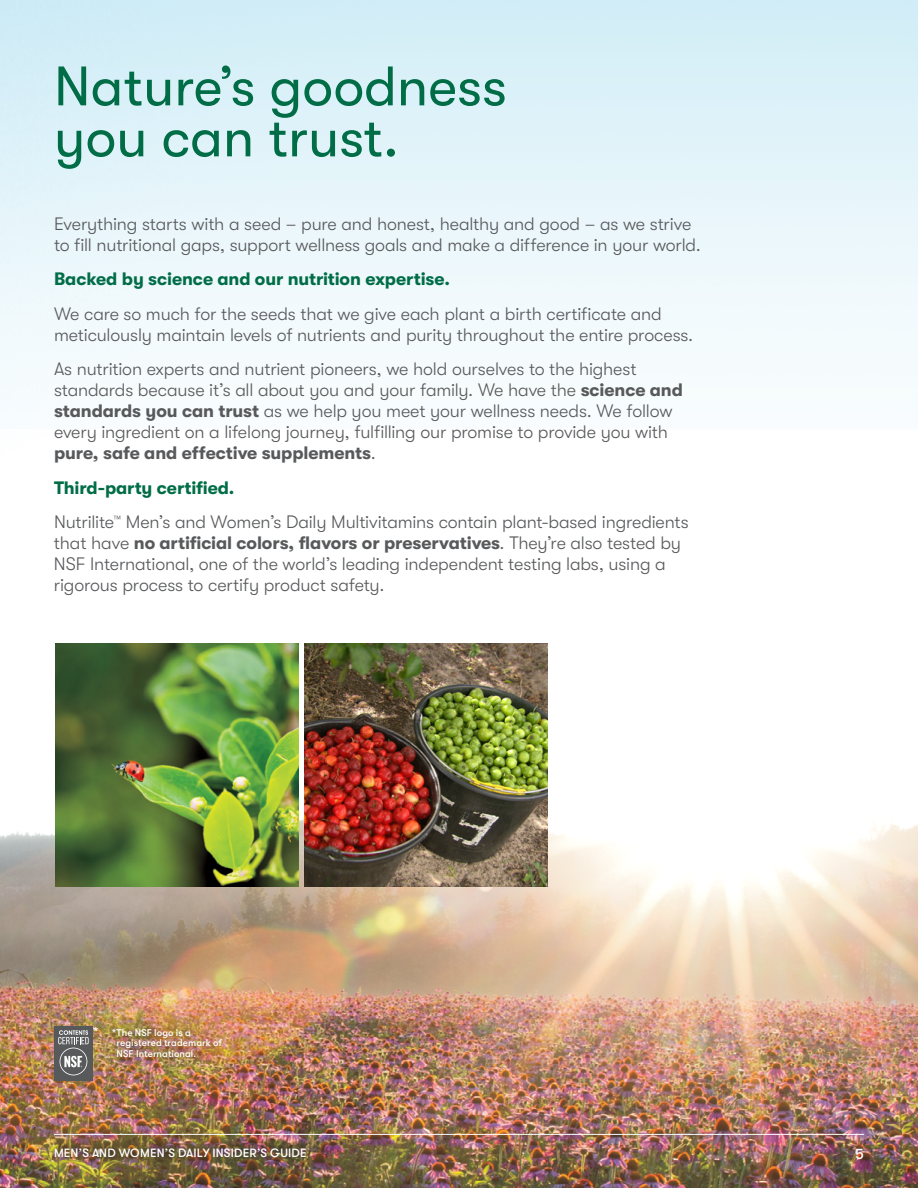
<style>
.page{position:relative;width:918px;height:1188px;background:#fff}
.page>*{position:absolute;margin:0;border:0;box-sizing:border-box;transform-origin:0 0}
.t1{font:55.5px/51px "GT Walsheim";color:#006d47}
.t2{font:300 18px/21px "GT Walsheim";letter-spacing:-.01em;color:#58595b}
.t3{font:700 18px "GT Walsheim";letter-spacing:-.005em;color:#006d47}
.t4{font:500 15px "GT Walsheim";color:#fff}
.t5{font:500 12px "GT Walsheim";letter-spacing:.015em;color:#fff}
.t6{font:700 11.25px "GT Walsheim";color:#fff}
.t7{font:500 9.75px/10.5px "GT Walsheim";letter-spacing:.005em;color:#fff}
.s1{font-weight:700}
.s2{font-weight:700;color:#006d47}
</style>
<div class="page">
<img style="left:0;top:0;width:918px;height:1188px">
<hr style="left:54px;top:1134px;width:810px;height:1px;background:#fff">
<div style="left:54px;top:1026px;width:39px;height:54px;background:#58595b"></div>
<svg style="left:58px;top:1030px;width:31px;height:45px"></svg>
<img style="left:55px;top:644px;width:243px;height:243px">
<img style="left:305px;top:644px;width:243px;height:243px">
<img style="left:47px;top:1140px;width:267px;height:25px">
<img style="left:100px;top:1014px;width:135px;height:57px">
<h1 class="t1" style="left:54px;top:61px;width:454px">Nature’s goodness you can trust.</h1>
<p class="t2" style="left:54px;top:213px;width:648px">Everything starts with a seed – pure and honest, healthy and good – as we strive to fill nutritional gaps, support wellness goals and make a difference in your world.</p>
<p class="t3" style="left:54px;top:269px;width:397px">Backed by science and our nutrition expertise.</p>
<p class="t2" style="left:54px;top:303px;width:641px">We care so much for the seeds that we give each plant a birth certificate and meticulously maintain levels of nutrients and purity throughout the entire process.</p>
<p class="t2" style="left:54px;top:359px;width:630px">As nutrition experts and nutrient pioneers, we hold ourselves to the highest standards because it’s all about you and your family. We have the <span class="s1">science and standards you can trust</span> as we help you meet your wellness needs. We follow every ingredient on a lifelong journey, fulfilling our promise to provide you with <span class="s1">pure, safe and effective supplements</span>.</p>
<p class="t2" style="left:54px;top:471px;width:636px;line-height:34.5px"><span class="s2">Third-party certified.<br></span>Nutrilite<sup>™</sup> Men’s and Women’s Daily Multivitamins contain plant-based ingredients</p>
<p class="t2" style="left:54px;top:533px;width:629px">that have <span class="s1">no artificial colors, flavors or preservatives</span>. They’re also tested by<br>NSF International, one of the world’s leading independent testing labs, using a rigorous process to certify product safety.</p>
<p class="t6" style="left:94px;top:1025px;width:6px">*</p>
<p class="t7" style="left:117px;top:1027px;width:107px;text-indent:-4px">*The NSF logo is a registered trademark of<br>NSF International.</p>
<p class="t5" style="left:54px;top:1146px;width:254px">MEN’S AND WOMEN’S DAILY INSIDER’S GUIDE</p>
<p class="t4" style="left:855px;top:1145px;width:10px">5</p>
</div>
